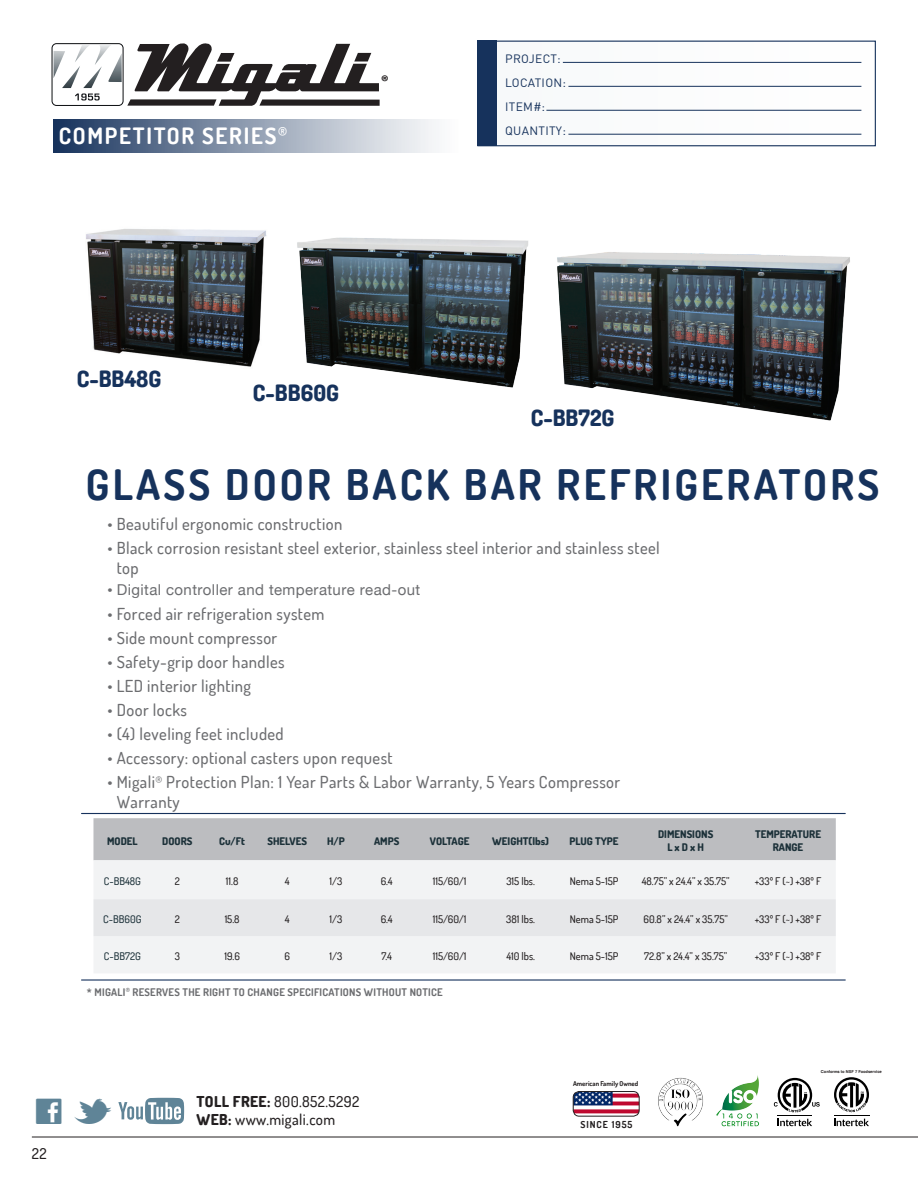
<style>
.page{position:relative;width:918px;height:1188px;background:#fff}
.page>*{position:absolute;margin:0;border:0;box-sizing:border-box;transform-origin:0 0}
.t1{font:45px "Social Logos";color:#5f8497}
.t2{font:700 42px "Dosis";letter-spacing:.075em;color:#16325c}
.t3{font:800 22.5px "Dosis";color:#16325c}
.t4{font:700 22.5px "Dosis";letter-spacing:.075em;color:#fff}
.t5{font:900 17.1px "Myriad Pro";color:#231f20}
.t6{font:500 16.5px/19.8px "Dosis";letter-spacing:.025em;color:#6c6d70}
.t7{font:500 15px "Dosis";letter-spacing:.025em;color:#231f20}
.t8{font:15px "Helvetica Neue";letter-spacing:.03em;color:#6c6d70}
.t9{font:12px/24px "DIN";letter-spacing:.025em;color:#16325c}
.t10{font:500 10.5px "Dosis";color:#231f20}
.t11{font:800 10.5px/12.6px "Dosis";color:#1c3139;text-align:center}
.t12{font:700 10.5px "Dosis";letter-spacing:.025em;color:#6c6d70}
.t13{font:500 10.5px "Dosis";color:#1c3139}
.t14{font:700 9.6px "Dosis";letter-spacing:.1em;color:#231f20}
.t15{font:700 6.75px "Dosis";color:#231f20}
.t16{font:700 4.05px "Swiss 721 BT";color:#231f20}
.s1{font-family:"Dosis";font-weight:500;font-size:16.5px}
.s2{font-weight:800}
.s3{color:#80a7b9}
</style>
<div class="page">
<hr style="left:32px;top:1137px;width:886px;height:1px;background:#231f20">
<svg style="left:118px;top:1098px;width:66px;height:26px"></svg>
<svg style="left:778px;top:1119px;width:34px;height:7px"></svg>
<hr style="left:778px;top:1115px;width:34px;height:1px;background:#000">
<svg style="left:774px;top:1078px;width:46px;height:34px"></svg>
<svg style="left:834px;top:1119px;width:35px;height:7px"></svg>
<hr style="left:834px;top:1115px;width:35px;height:1px;background:#000">
<svg style="left:834px;top:1077px;width:35px;height:36px"></svg>
<img style="left:658px;top:1077px;width:45px;height:50px">
<img style="left:716px;top:1075px;width:43px;height:52px">
<img style="left:573px;top:1092px;width:66px;height:24px">
<div style="left:573px;top:1091px;width:66px;height:25px;border:1px solid #231f20;border-radius:6px"></div>
<div style="left:487px;top:41px;width:389px;height:105px;background:#f7f9fa"></div>
<div style="left:52px;top:43px;width:71px;height:63px;border:1px solid #0b0d10;border-radius:5px"></div>
<svg style="left:127px;top:43px;width:253px;height:63px"></svg>
<img style="left:54px;top:45px;width:68px;height:43px">
<svg style="left:75px;top:93px;width:25px;height:7px"></svg>
<div style="left:53px;top:119px;width:406px;height:34px;background:linear-gradient(to right,#1b365f,#fff)"></div>
<hr style="left:563px;top:62px;width:298px;height:1px;background:#16325c">
<hr style="left:568px;top:86px;width:293px;height:1px;background:#16325c">
<hr style="left:546px;top:110px;width:315px;height:1px;background:#16325c">
<hr style="left:568px;top:134px;width:293px;height:1px;background:#16325c">
<div style="left:477px;top:41px;width:399px;height:105px;border:1px solid #16325c"></div>
<div style="left:477px;top:41px;width:20px;height:105px;background:#16325c"></div>
<img style="left:86px;top:229px;width:181px;height:138px">
<img style="left:557px;top:252px;width:293px;height:169px">
<img style="left:297px;top:237px;width:231px;height:151px">
<hr style="left:82px;top:813px;width:763px;height:1px;background:#16325c">
<hr style="left:82px;top:979px;width:763px;height:2px;background:#16325c">
<div style="left:93px;top:818px;width:743px;height:42px;background:#bcbdc0"></div>
<div style="left:93px;top:860px;width:743px;height:113px;background:#f2f3f4"></div>
<div style="left:93px;top:899px;width:743px;height:37px;background:#e6e7e9"></div>
<h3 class="t4" style="left:59px;top:121px;width:230px">COMPETITOR SERIES<sup>®</sup></h3>
<p class="t5" style="left:381px;top:70px;width:10px">®</p>
<p class="t3" style="left:77px;top:364px;width:86px">C-BB48G</p>
<p class="t3" style="left:253px;top:379px;width:88px">C-BB60G</p>
<p class="t9" style="left:505px;top:47px;width:62px">PROJECT:<br>LOCATION:<br>ITEM#:<br>QUANTITY:</p>
<p class="t3" style="left:531px;top:404px;width:85px">C-BB72G</p>
<p class="t2" style="left:86px;top:457px;width:795px">GLASS DOOR BACK BAR REFRIGERATORS</p>
<p class="t6" style="left:107px;top:514px;width:236px">• Beautiful ergonomic construction</p>
<p class="t6" style="left:117px;top:538px;width:545px;text-indent:-9px">• Black corrosion resistant steel exterior, stainless steel interior and stainless steel top</p>
<p class="t8" style="left:107px;top:579px;width:314px"><span class="s1">•</span> Digital controller and temperature read-out</p>
<p class="t6" style="left:107px;top:604px;width:219px">• Forced air refrigeration system</p>
<p class="t6" style="left:107px;top:628px;width:171px">• Side mount compressor</p>
<p class="t6" style="left:107px;top:652px;width:179px">• Safety-grip door handles</p>
<p class="t6" style="left:107px;top:676px;width:145px">• LED interior lighting</p>
<p class="t6" style="left:107px;top:700px;width:81px">• Door locks</p>
<p class="t6" style="left:107px;top:724px;width:178px">• (4) leveling feet included</p>
<p class="t6" style="left:107px;top:748px;width:287px">• Accessory: optional casters upon request</p>
<p class="t6" style="left:117px;top:772px;width:505px;text-indent:-9px">• Migali<sup>®</sup> Protection Plan: 1 Year Parts &amp; Labor Warranty, 5 Years Compressor<br>Warranty</p>
<p class="t11" style="left:107px;top:834px;width:32px">MODEL</p>
<p class="t11" style="left:162px;top:834px;width:32px">DOORS</p>
<p class="t11" style="left:219px;top:834px;width:27px">Cu/Ft</p>
<p class="t11" style="left:267px;top:834px;width:41px">SHELVES</p>
<p class="t11" style="left:327px;top:834px;width:19px">H/P</p>
<p class="t11" style="left:374px;top:834px;width:27px">AMPS</p>
<p class="t11" style="left:430px;top:834px;width:41px">VOLTAGE</p>
<p class="t11" style="left:492px;top:834px;width:58px">WEIGHT(lbs)</p>
<p class="t11" style="left:570px;top:834px;width:50px">PLUG TYPE</p>
<p class="t11" style="left:658px;top:828px;width:57px">DIMENSIONS</p>
<p class="t11" style="left:667px;top:841px;width:38px">L x D x H</p>
<p class="t11" style="left:755px;top:828px;width:67px">TEMPERATURE<br>RANGE</p>
<p class="t13" style="left:104px;top:874px;width:39px">C-BB48G</p>
<p class="t10" style="left:175px;top:874px;width:7px">2</p>
<p class="t10" style="left:226px;top:874px;width:14px">11.8</p>
<p class="t10" style="left:285px;top:874px;width:6px">4</p>
<p class="t10" style="left:330px;top:874px;width:14px">1/3</p>
<p class="t10" style="left:381px;top:874px;width:14px">6.4</p>
<p class="t10" style="left:433px;top:874px;width:35px">115/60/1</p>
<p class="t10" style="left:506px;top:874px;width:30px">315 lbs.</p>
<p class="t10" style="left:570px;top:874px;width:50px">Nema 5-15P</p>
<p class="t10" style="left:642px;top:874px;width:89px">48.75” x 24.4” x 35.75”</p>
<p class="t10" style="left:755px;top:874px;width:68px">+33º F (~) +38º F</p>
<p class="t13" style="left:103px;top:912px;width:40px">C-BB60G</p>
<p class="t10" style="left:175px;top:912px;width:7px">2</p>
<p class="t10" style="left:225px;top:912px;width:16px">15.8</p>
<p class="t10" style="left:285px;top:912px;width:6px">4</p>
<p class="t10" style="left:330px;top:912px;width:14px">1/3</p>
<p class="t10" style="left:381px;top:912px;width:14px">6.4</p>
<p class="t10" style="left:433px;top:912px;width:35px">115/60/1</p>
<p class="t10" style="left:506px;top:912px;width:30px">381 lbs.</p>
<p class="t10" style="left:570px;top:912px;width:50px">Nema 5-15P</p>
<p class="t10" style="left:644px;top:912px;width:86px">60.8” x 24.4” x 35.75”</p>
<p class="t10" style="left:755px;top:912px;width:68px">+33º F (~) +38º F</p>
<p class="t13" style="left:104px;top:950px;width:39px">C-BB72G</p>
<p class="t10" style="left:175px;top:950px;width:7px">3</p>
<p class="t10" style="left:224px;top:950px;width:17px">19.6</p>
<p class="t10" style="left:285px;top:950px;width:7px">6</p>
<p class="t10" style="left:330px;top:950px;width:14px">1/3</p>
<p class="t10" style="left:381px;top:950px;width:12px">7.4</p>
<p class="t10" style="left:433px;top:950px;width:35px">115/60/1</p>
<p class="t10" style="left:506px;top:950px;width:30px">410 lbs.</p>
<p class="t10" style="left:570px;top:950px;width:50px">Nema 5-15P</p>
<p class="t10" style="left:644px;top:950px;width:85px">72.8” x 24.4” x 35.75”</p>
<p class="t10" style="left:755px;top:950px;width:68px">+33º F (~) +38º F</p>
<p class="t12" style="left:87px;top:985px;width:357px">* MIGALI<sup>®</sup> RESERVES THE RIGHT TO CHANGE SPECIFICATIONS WITHOUT NOTICE</p>
<p class="t15" style="left:573px;top:1079px;width:67px">American Family Owned</p>
<p class="t7" style="left:197px;top:1092px;width:164px"><span class="s2">TOLL FREE:</span> 800.852.5292</p>
<h1 class="t1" style="left:32px;top:1092px;width:176px">CM <span class="s3">W</span></h1>
<p class="t7" style="left:197px;top:1110px;width:140px"><span class="s2">WEB:</span> www.migali.com</p>
<p class="t14" style="left:580px;top:1118px;width:54px">SINCE 1955</p>
<p class="t7" style="left:32px;top:1144px;width:16px">22</p>
<p class="t16" style="left:821px;top:1069px;width:62px">Conforms to NSF 7 Foodservice</p>
</div>
